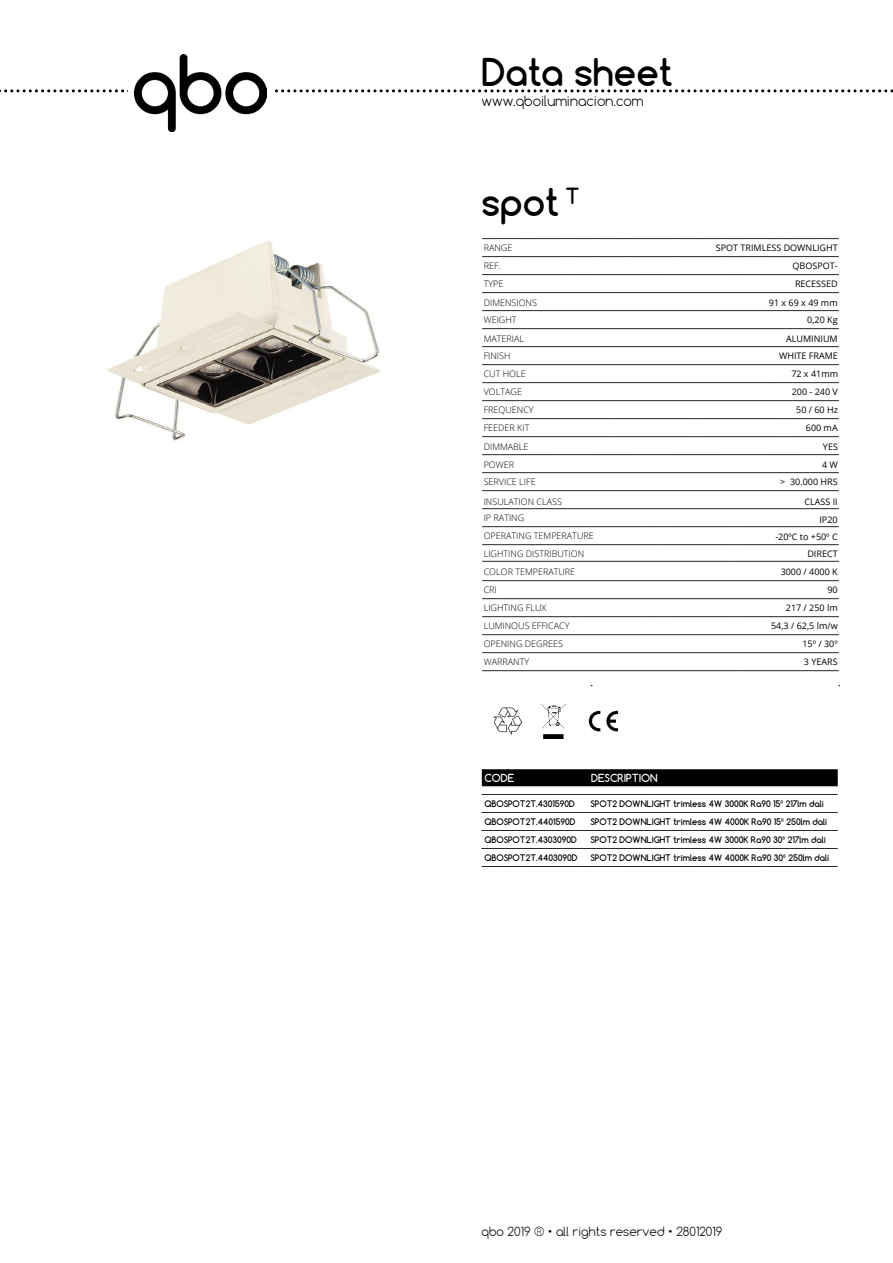
<style>
.page{position:relative;width:893px;height:1263px;background:#fff}
.page>*{position:absolute;margin:0;border:0;box-sizing:border-box;transform-origin:0 0}
.t1{font:700 36px "Comfortaa";color:#000}
.t2{font:300 13.5px "Comfortaa";color:#000}
.t3{font:300 12px "Comfortaa";color:#000}
.t4{font:700 10.5px "Comfortaa";color:#fff}
.t5{font:300 9px/17.9px "Open Sans";color:#000}
.t6{font:9px/17.9px "Open Sans";color:#000;text-align:right}
.t7{font:700 8.55px "Comfortaa";color:#000}
</style>
<div class="page">
<svg style="left:0;top:89px;width:893px;height:3px"></svg>
<div style="left:129px;top:19px;width:143px;height:143px;background:#fff"></div>
<img style="left:134px;top:54px;width:132px;height:77px">
<img style="left:107px;top:241px;width:274px;height:200px">
<svg style="left:482px;top:238px;width:357px;height:1px"></svg>
<div style="left:482px;top:769px;width:356px;height:17px;background:#000"></div>
<svg style="left:482px;top:256px;width:357px;height:1px"></svg>
<svg style="left:482px;top:274px;width:357px;height:1px"></svg>
<svg style="left:482px;top:292px;width:357px;height:1px"></svg>
<svg style="left:482px;top:310px;width:357px;height:1px"></svg>
<svg style="left:482px;top:328px;width:357px;height:1px"></svg>
<svg style="left:482px;top:346px;width:357px;height:1px"></svg>
<svg style="left:482px;top:364px;width:357px;height:1px"></svg>
<svg style="left:482px;top:400px;width:357px;height:1px"></svg>
<svg style="left:482px;top:418px;width:357px;height:1px"></svg>
<svg style="left:482px;top:436px;width:357px;height:1px"></svg>
<svg style="left:482px;top:454px;width:357px;height:1px"></svg>
<svg style="left:482px;top:472px;width:357px;height:1px"></svg>
<svg style="left:482px;top:490px;width:357px;height:1px"></svg>
<svg style="left:482px;top:508px;width:357px;height:1px"></svg>
<svg style="left:482px;top:526px;width:357px;height:1px"></svg>
<svg style="left:482px;top:580px;width:357px;height:1px"></svg>
<svg style="left:482px;top:598px;width:357px;height:1px"></svg>
<svg style="left:482px;top:616px;width:357px;height:1px"></svg>
<svg style="left:482px;top:634px;width:357px;height:1px"></svg>
<svg style="left:482px;top:652px;width:357px;height:1px"></svg>
<svg style="left:482px;top:670px;width:357px;height:1px"></svg>
<svg style="left:482px;top:794px;width:356px;height:1px"></svg>
<svg style="left:482px;top:812px;width:356px;height:1px"></svg>
<svg style="left:482px;top:830px;width:356px;height:1px"></svg>
<svg style="left:482px;top:848px;width:356px;height:1px"></svg>
<svg style="left:482px;top:866px;width:356px;height:1px"></svg>
<img style="left:588px;top:710px;width:30px;height:22px">
<img style="left:493px;top:707px;width:28px;height:27px">
<img style="left:542px;top:704px;width:24px;height:34px">
<svg style="left:482px;top:561px;width:357px;height:1px"></svg>
<svg style="left:482px;top:544px;width:357px;height:1px"></svg>
<svg style="left:482px;top:382px;width:357px;height:1px"></svg>
<h1 class="t1" style="left:482px;top:49px;width:193px">Data sheet</h1>
<h2 class="t2" style="left:482px;top:92px;width:163px">www.qboiluminacion.com</h2>
<h1 class="t1" style="left:482px;top:179px;width:99px">spot <sup>T</sup></h1>
<p class="t5" style="left:484px;top:239px;width:30px">RANGE<br>REF.<br>TYPE</p>
<p class="t6" style="left:716px;top:239px;width:123px">SPOT TRIMLESS DOWNLIGHT<br>QBOSPOT-</p>
<p class="t6" style="left:795px;top:274px;width:44px">RECESSED</p>
<p class="t5" style="left:484px;top:293px;width:55px">DIMENSIONS</p>
<p class="t5" style="left:484px;top:329px;width:42px">MATERIAL</p>
<p class="t6" style="left:786px;top:329px;width:53px">ALUMINIUM</p>
<p class="t5" style="left:484px;top:347px;width:28px">FINISH</p>
<p class="t6" style="left:769px;top:293px;width:70px">91 x 69 x 49 mm</p>
<p class="t6" style="left:807px;top:310px;width:32px">0,20 Kg</p>
<p class="t5" style="left:484px;top:310px;width:34px">WEIGHT</p>
<p class="t6" style="left:779px;top:347px;width:60px">WHITE FRAME</p>
<p class="t5" style="left:484px;top:365px;width:44px">CUT HOLE</p>
<p class="t6" style="left:791px;top:365px;width:48px">72 x 41mm</p>
<p class="t5" style="left:484px;top:382px;width:51px">VOLTAGE<br>FREQUENCY</p>
<p class="t5" style="left:484px;top:438px;width:46px">DIMMABLE</p>
<p class="t6" style="left:792px;top:382px;width:48px;text-align:center">200 - 240 V<br>50 / 60 Hz</p>
<p class="t5" style="left:484px;top:418px;width:47px">FEEDER KIT</p>
<p class="t6" style="left:806px;top:417px;width:34px;line-height:19.5px">600 mA<br>YES</p>
<p class="t5" style="left:484px;top:455px;width:32px">POWER</p>
<p class="t6" style="left:822px;top:455px;width:17px">4 W</p>
<p class="t6" style="left:804px;top:492px;width:35px">CLASS II</p>
<p class="t5" style="left:484px;top:473px;width:53px">SERVICE LIFE</p>
<p class="t6" style="left:780px;top:473px;width:59px">&gt; 30.000 HRS</p>
<p class="t5" style="left:484px;top:509px;width:42px">IP RATING</p>
<p class="t6" style="left:819px;top:510px;width:20px">IP20</p>
<p class="t5" style="left:484px;top:492px;width:80px">INSULATION CLASS</p>
<p class="t5" style="left:484px;top:527px;width:112px">OPERATING TEMPERATURE</p>
<p class="t6" style="left:775px;top:528px;width:64px">-20ºC to +50º C</p>
<p class="t5" style="left:484px;top:545px;width:102px">LIGHTING DISTRIBUTION</p>
<p class="t5" style="left:484px;top:563px;width:93px">COLOR TEMPERATURE</p>
<p class="t5" style="left:484px;top:581px;width:15px">CRI</p>
<p class="t6" style="left:807px;top:545px;width:32px">DIRECT</p>
<p class="t6" style="left:827px;top:581px;width:12px">90</p>
<p class="t6" style="left:781px;top:563px;width:59px">3000 / 4000 K</p>
<p class="t5" style="left:484px;top:598px;width:64px">LIGHTING FLUX</p>
<p class="t6" style="left:786px;top:598px;width:53px">217 / 250 lm</p>
<p class="t5" style="left:484px;top:616px;width:87px">LUMINOUS EFFICACY</p>
<p class="t5" style="left:484px;top:634px;width:81px">OPENING DEGREES</p>
<p class="t6" style="left:771px;top:616px;width:68px">54,3 / 62,5 lm/w<br>15º / 30º</p>
<p class="t5" style="left:484px;top:652px;width:47px">WARRANTY</p>
<p class="t6" style="left:804px;top:652px;width:35px">3 YEARS</p>
<p class="t4" style="left:484px;top:771px;width:32px">CODE</p>
<p class="t4" style="left:591px;top:771px;width:68px">DESCRIPTION</p>
<p class="t7" style="left:484px;top:798px;width:92px">QBOSPOT2T.4301590D</p>
<p class="t7" style="left:590px;top:798px;width:235px">SPOT2 DOWNLIGHT trimless 4W 3000K Ra90 15º 217lm dali</p>
<p class="t7" style="left:484px;top:816px;width:93px">QBOSPOT2T.4401590D</p>
<p class="t7" style="left:590px;top:816px;width:238px">SPOT2 DOWNLIGHT trimless 4W 4000K Ra90 15º 250lm dali</p>
<p class="t7" style="left:484px;top:834px;width:94px">QBOSPOT2T.4303090D</p>
<p class="t7" style="left:590px;top:834px;width:237px">SPOT2 DOWNLIGHT trimless 4W 3000K Ra90 30º 217lm dali</p>
<p class="t7" style="left:484px;top:852px;width:95px">QBOSPOT2T.4403090D</p>
<p class="t7" style="left:590px;top:852px;width:240px">SPOT2 DOWNLIGHT trimless 4W 4000K Ra90 30º 250lm dali</p>
<h3 class="t3" style="left:482px;top:1223px;width:242px">qbo 2019 ® • all rights reserved • 28012019</h3>
</div>
